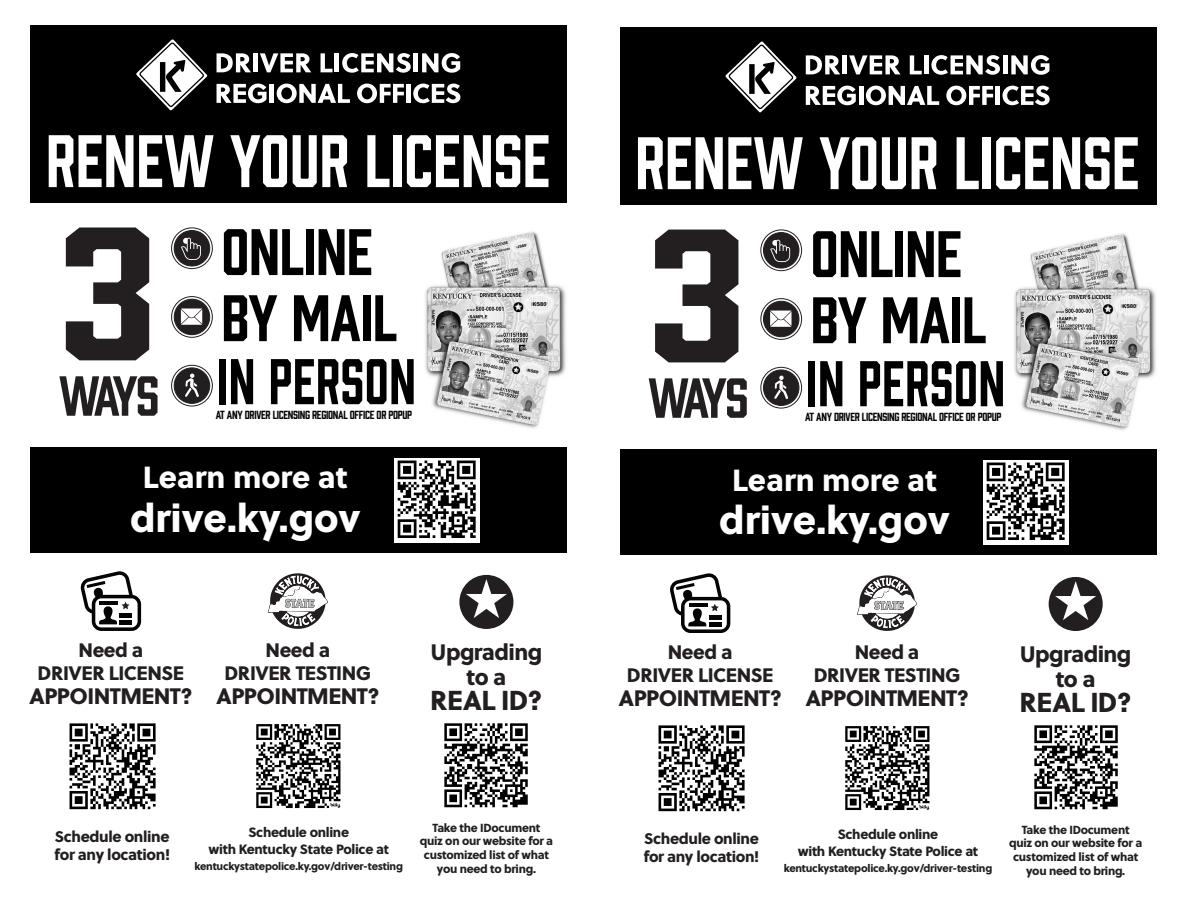
<style>
.page{position:relative;width:1188px;height:918px;background:#fff}
.page>*{position:absolute;margin:0;border:0;box-sizing:border-box;transform-origin:0 0}
.t1{font:68.25px "Prohibition";color:#fff;scale:.93 1}
.t2{font:60.45px "Prohibition";letter-spacing:-.01em;color:#000}
.t3{font:59.4px "Prohibition";letter-spacing:.01em;color:#000;scale:.87 1}
.t4{font:51.9px "Prohibition";letter-spacing:-.12em;color:#231f20}
.t5{font:39.15px "Soleil Xb";color:#fff}
.t6{font:30.45px "Soleil Xb";color:#fff}
.t7{font:27.3px "Soleil Xb";letter-spacing:-.025em;color:#231f20}
.t8{font:22.35px/25.2px "Soleil Xb";letter-spacing:-.025em;color:#231f20;text-align:center}
.t9{font:19.5px/23.4px "Soleil Xb";letter-spacing:-.025em;color:#231f20;text-align:center}
.t10{font:15.3px/18.6px "Soleil Xb";letter-spacing:-.025em;color:#231f20}
.t11{font:13.5px/16.5px "Soleil Xb";letter-spacing:-.025em;color:#231f20;text-align:center}
.t12{font:11.7px/13.8px "Soleil Xb";letter-spacing:-.025em;color:#231f20;text-align:center}
.t13{font:10.8px "Prohibition";letter-spacing:-.03em;color:#000}
.t14{font:10.8px "Soleil Xb";letter-spacing:-.025em;color:#231f20}
</style>
<div class="page">
<div style="left:620px;top:449px;width:536px;height:106px;background:#000"></div>
<div style="left:620px;top:28px;width:536px;height:177px;background:#000"></div>
<svg style="left:725px;top:41px;width:72px;height:72px"></svg>
<svg style="left:806px;top:55px;width:34px;height:19px"></svg>
<hr style="left:843px;top:55px;width:4px;height:19px;background:#fff">
<svg style="left:849px;top:55px;width:52px;height:19px"></svg>
<svg style="left:910px;top:55px;width:12px;height:19px"></svg>
<hr style="left:924px;top:55px;width:4px;height:19px;background:#fff">
<svg style="left:931px;top:55px;width:69px;height:20px"></svg>
<hr style="left:1003px;top:55px;width:4px;height:19px;background:#fff">
<svg style="left:1011px;top:55px;width:38px;height:20px"></svg>
<svg style="left:806px;top:86px;width:50px;height:19px"></svg>
<hr style="left:859px;top:86px;width:4px;height:19px;background:#fff">
<svg style="left:866px;top:86px;width:73px;height:19px"></svg>
<svg style="left:946px;top:86px;width:47px;height:19px"></svg>
<div style="left:995px;top:86px;width:5px;height:19px;background:#fff"></div>
<svg style="left:1003px;top:86px;width:47px;height:19px"></svg>
<svg style="left:760px;top:366px;width:43px;height:43px"></svg>
<svg style="left:760px;top:298px;width:43px;height:42px"></svg>
<svg style="left:760px;top:229px;width:43px;height:43px"></svg>
<svg style="left:655px;top:230px;width:83px;height:132px"></svg>
<img style="left:984px;top:460px;width:85px;height:85px">
<img style="left:1014px;top:233px;width:142px;height:197px">
<img style="left:658px;top:725px;width:87px;height:87px">
<svg style="left:670px;top:573px;width:60px;height:60px"></svg>
<hr style="left:689px;top:603px;width:19px;height:3px;background:#040503">
<div style="left:709px;top:615px;width:12px;height:5px;background:#040503"></div>
<div style="left:709px;top:622px;width:12px;height:5px;background:#040503"></div>
<img style="left:1034px;top:725px;width:84px;height:85px">
<div style="left:1049px;top:577px;width:54px;height:54px;background:#231f20;border-radius:50%"></div>
<svg style="left:1055px;top:581px;width:41px;height:39px"></svg>
<img style="left:845px;top:726px;width:85px;height:85px">
<svg style="left:857px;top:575px;width:60px;height:56px"></svg>
<div style="left:31px;top:447px;width:536px;height:105px;background:#000"></div>
<div style="left:31px;top:26px;width:536px;height:177px;background:#000"></div>
<svg style="left:136px;top:39px;width:72px;height:72px"></svg>
<svg style="left:217px;top:53px;width:34px;height:19px"></svg>
<div style="left:253px;top:53px;width:5px;height:19px;background:#fff"></div>
<svg style="left:260px;top:53px;width:51px;height:19px"></svg>
<svg style="left:321px;top:53px;width:12px;height:19px"></svg>
<hr style="left:335px;top:53px;width:4px;height:19px;background:#fff">
<svg style="left:342px;top:53px;width:69px;height:20px"></svg>
<hr style="left:414px;top:53px;width:4px;height:19px;background:#fff">
<svg style="left:422px;top:53px;width:38px;height:20px"></svg>
<svg style="left:217px;top:84px;width:50px;height:19px"></svg>
<hr style="left:270px;top:84px;width:4px;height:19px;background:#fff">
<svg style="left:277px;top:84px;width:73px;height:19px"></svg>
<svg style="left:357px;top:84px;width:47px;height:19px"></svg>
<div style="left:406px;top:84px;width:5px;height:19px;background:#fff"></div>
<svg style="left:413px;top:84px;width:47px;height:19px"></svg>
<svg style="left:171px;top:364px;width:42px;height:43px"></svg>
<svg style="left:171px;top:296px;width:42px;height:42px"></svg>
<svg style="left:171px;top:227px;width:42px;height:43px"></svg>
<svg style="left:66px;top:227px;width:83px;height:133px"></svg>
<img style="left:394px;top:458px;width:85px;height:85px">
<img style="left:425px;top:231px;width:141px;height:197px">
<img style="left:69px;top:723px;width:87px;height:87px">
<svg style="left:80px;top:571px;width:61px;height:60px"></svg>
<hr style="left:100px;top:601px;width:18px;height:3px;background:#040503">
<hr style="left:120px;top:613px;width:12px;height:4px;background:#040503">
<hr style="left:120px;top:620px;width:12px;height:4px;background:#040503">
<img style="left:444px;top:723px;width:84px;height:85px">
<div style="left:459px;top:575px;width:54px;height:54px;background:#231f20;border-radius:50%"></div>
<svg style="left:466px;top:579px;width:41px;height:39px"></svg>
<img style="left:256px;top:724px;width:85px;height:85px">
<svg style="left:268px;top:573px;width:60px;height:56px"></svg>
<h1 class="t1" style="left:46px;top:114px;width:544px">RENEW YOUR LICENSE</h1>
<h3 class="t4" style="left:59px;top:360px;width:102px">WAYS</h3>
<h2 class="t2" style="left:193px;top:210px;width:182px">• ONLINE</h2>
<h2 class="t2" style="left:193px;top:276px;width:206px">• BY MAIL</h2>
<h3 class="t3" style="left:193px;top:340px;width:258px">• IN PERSON</h3>
<p class="t13" style="left:216px;top:407px;width:198px">AT ANY DRIVER LICENSING REGIONAL OFFICE OR POPUP</p>
<h3 class="t6" style="left:143px;top:454px;width:206px">Learn more at</h3>
<h3 class="t5" style="left:130px;top:487px;width:232px">drive.ky.gov</h3>
<h3 class="t9" style="left:38px;top:637px;width:148px">Need a<br>DRIVER LICENSE</h3>
<h3 class="t8" style="left:29px;top:682px;width:165px">APPOINTMENT?</h3>
<h3 class="t9" style="left:225px;top:637px;width:148px">Need a<br>DRIVER TESTING</h3>
<h3 class="t8" style="left:216px;top:682px;width:165px">APPOINTMENT?</h3>
<h3 class="t8" style="left:431px;top:638px;width:113px">Upgrading to a</h3>
<h3 class="t7" style="left:430px;top:679px;width:114px">REAL ID?</h3>
<h3 class="t10" style="left:55px;top:826px;width:117px">Schedule online for any location!</h3>
<p class="t11" style="left:209px;top:823px;width:182px">Schedule online<br>with Kentucky State Police at</p>
<p class="t14" style="left:194px;top:858px;width:210px">kentuckystatepolice.ky.gov/driver-testing</p>
<p class="t12" style="left:420px;top:820px;width:135px">Take the IDocument quiz on our website for a customized list of what you need to bring.</p>
<h1 class="t1" style="left:635px;top:116px;width:544px">RENEW YOUR LICENSE</h1>
<h3 class="t4" style="left:648px;top:362px;width:102px">WAYS</h3>
<h2 class="t2" style="left:782px;top:212px;width:182px">• ONLINE</h2>
<h2 class="t2" style="left:782px;top:278px;width:206px">• BY MAIL</h2>
<h3 class="t3" style="left:782px;top:342px;width:258px">• IN PERSON</h3>
<p class="t13" style="left:805px;top:409px;width:198px">AT ANY DRIVER LICENSING REGIONAL OFFICE OR POPUP</p>
<h3 class="t6" style="left:732px;top:456px;width:206px">Learn more at</h3>
<h3 class="t5" style="left:719px;top:489px;width:232px">drive.ky.gov</h3>
<h3 class="t9" style="left:627px;top:639px;width:148px">Need a<br>DRIVER LICENSE</h3>
<h3 class="t8" style="left:618px;top:684px;width:165px">APPOINTMENT?</h3>
<h3 class="t9" style="left:814px;top:639px;width:148px">Need a<br>DRIVER TESTING</h3>
<h3 class="t8" style="left:805px;top:684px;width:165px">APPOINTMENT?</h3>
<h3 class="t8" style="left:1020px;top:640px;width:113px">Upgrading to a</h3>
<h3 class="t7" style="left:1020px;top:681px;width:114px">REAL ID?</h3>
<h3 class="t10" style="left:644px;top:828px;width:117px">Schedule online for any location!</h3>
<p class="t11" style="left:798px;top:825px;width:182px">Schedule online<br>with Kentucky State Police at</p>
<p class="t14" style="left:784px;top:860px;width:210px">kentuckystatepolice.ky.gov/driver-testing</p>
<p class="t12" style="left:1009px;top:822px;width:135px">Take the IDocument quiz on our website for a customized list of what you need to bring.</p>
</div>
